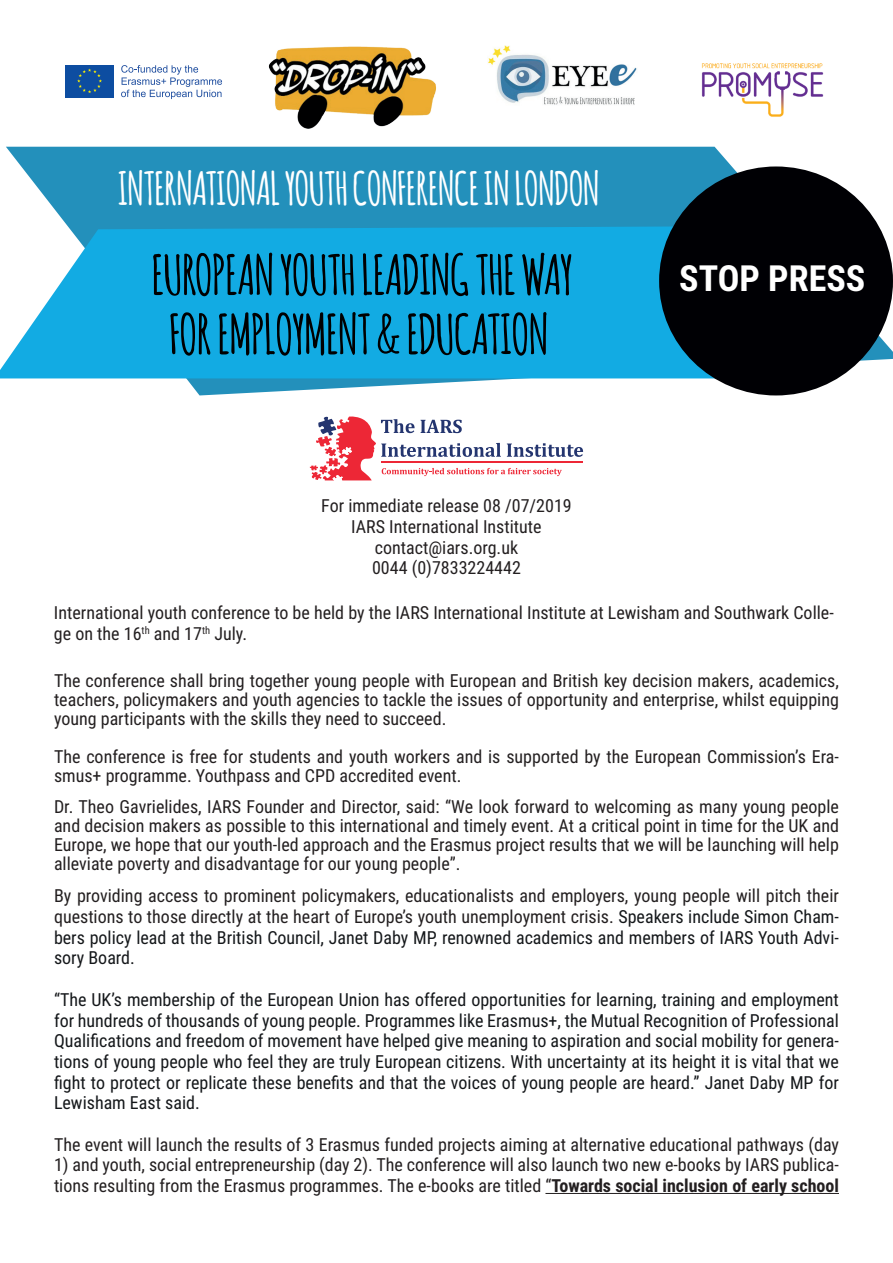
<style>
.page{position:relative;width:893px;height:1263px;background:#fff}
.page>*{position:absolute;margin:0;border:0;box-sizing:border-box;transform-origin:0 0}
.t1{font:700 54px "Amatic";color:#000001}
.t2{font:700 45px "Amatic";color:#fff}
.t3{font:700 36px "Roboto Condensed";color:#fff}
.t4{font:18px/20.7px "Roboto Condensed";color:#231f20}
.t5{font:18px/20.7px "Roboto Condensed";color:#14171a;text-align:justify}
.s1{color:#14171a}
.s2{font-weight:700}
</style>
<div class="page">
<svg style="left:6px;top:147px;width:887px;height:248px;fill:#2390bb"></svg>
<svg style="left:0;top:226px;width:714px;height:152px;background:#22b0e4"></svg>
<div style="left:65px;top:65px;width:49px;height:32px;background:#0d4da1"></div>
<svg style="left:77px;top:68px;width:25px;height:25px"></svg>
<svg style="left:121px;top:65px;width:101px;height:34px"></svg>
<img style="left:268px;top:46px;width:168px;height:83px">
<img style="left:701px;top:63px;width:123px;height:54px">
<img style="left:488px;top:46px;width:149px;height:59px">
<hr style="left:545px;top:1193px;width:294px;height:1px;background:#231f20">
<div style="left:659px;top:166px;width:234px;height:229px;background:#000004;border-radius:50%"></div>
<svg style="left:310px;top:416px;width:273px;height:64px"></svg>
<h2 class="t2" style="left:118px;top:156px;width:483px">INTERNATIONAL YOUTH CONFERENCE IN LONDON</h2>
<h1 class="t1" style="left:152px;top:236px;width:422px">EUROPEAN YOUTH LEADING THE WAY</h1>
<h1 class="t1" style="left:169px;top:296px;width:380px">FOR EMPLOYMENT &amp; EDUCATION</h1>
<h3 class="t3" style="left:679px;top:253px;width:187px">STOP PRESS</h3>
<p class="t4" style="left:321px;top:495px;width:252px;text-align:center">For immediate release 08 /07/2019<br>IARS International Institute contact@iars.org.uk<br>0044 (0)7833224442</p>
<p class="t4" style="left:54px;top:602px;width:781px">International youth conference to be held by the IARS International Institute at Lewisham and Southwark Colle&shy;ge on the 16<sup>th</sup> and 17<sup>th</sup> July.</p>
<p class="t4" style="left:54px;top:670px;width:786px;line-height:18.9px;text-align:justify">The conference shall bring together young people with European and British key decision makers, academics, teachers, policymakers and youth agencies to tackle the issues of opportunity and enterprise, whilst equipping young participants with the skills they need to succeed.</p>
<p class="t4" style="left:54px;top:746px;width:786px;line-height:18.9px">The conference is free for students and youth workers and is supported by the European Commission’s Era&shy;smus+ programme. Youthpass and CPD accredited event.</p>
<p class="t4" style="left:54px;top:796px;width:786px;line-height:18.9px;text-align:justify">Dr. Theo Gavrielides, IARS Founder and Director, said: “We look forward to welcoming as many young people and decision makers as possible to this international and timely event. At a critical point in time for the UK and Europe, we hope that our youth-led approach and the Erasmus project results that we will be launching will help alleviate poverty and disadvantage for our young people”.</p>
<p class="t4" style="left:54px;top:885px;width:786px;text-align:justify">By providing access to prominent policymakers, educationalists and employers, young people will pitch their questions to those directly at the heart of Europe’s youth unemployment crisis. <span class="s1">Speakers include Simon Cham&shy;bers policy lead at the British Council, Janet Daby MP, renowned academics and members of IARS Youth Advi&shy;sory Board.</span></p>
<p class="t5" style="left:54px;top:988px;width:786px">“The UK’s membership of the European Union has offered opportunities for learning, training and employment for hundreds of thousands of young people. Programmes like Erasmus+, the Mutual Recognition of Professional Qualifications and freedom of movement have helped give meaning to aspiration and social mobility for genera&shy;tions of young people who feel they are truly European citizens. With uncertainty at its height it is vital that we fight to protect or replicate these benefits and that the voices of young people are heard.” Janet Daby MP for Lewisham East said.</p>
<p class="t4" style="left:54px;top:1133px;width:786px">The event will launch the results of 3 Erasmus funded projects aiming at alternative educational pathways (day</p>
<p class="t4" style="left:54px;top:1154px;width:786px">1) and youth, social entrepreneurship (day 2). The conference will also launch two new e-books by IARS publica&shy;tions resulting from the Erasmus programmes. The e-books are titled “<span class="s2">Towards social inclusion of early school</span></p>
</div>
